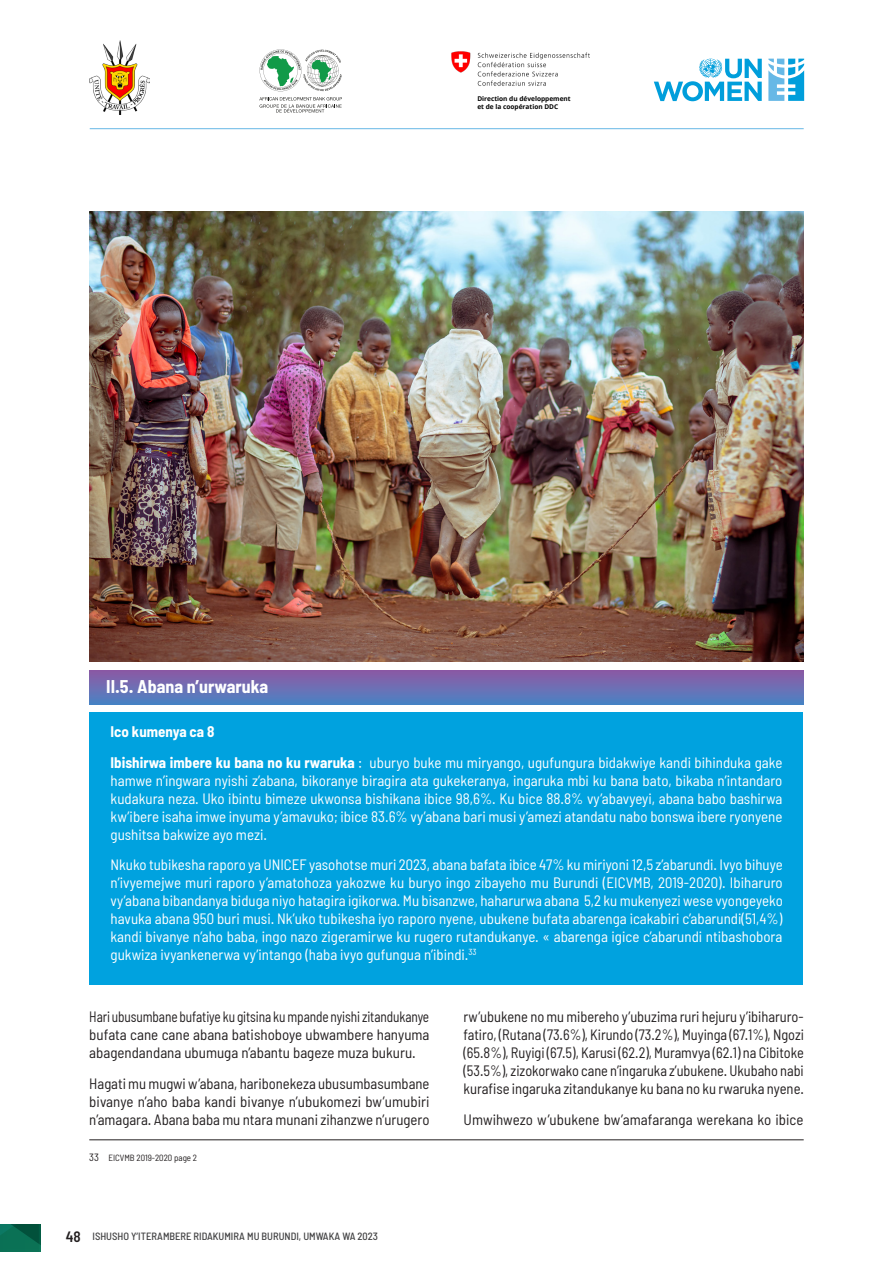
<style>
.page{position:relative;width:893px;height:1263px;background:#fff}
.page>*{position:absolute;margin:0;border:0;box-sizing:border-box;transform-origin:0 0}
.TABLE_HEADER_2{font:700 semi-condensed 18px "Barlow";color:#fff}
.t1{font:semi-condensed 15px/18px "Barlow";color:#fff;text-align:justify}
.t2{font:semi-condensed 15px/18px "Barlow";color:#231f20;text-align:justify}
.t3{font:semi-condensed 15px/18px "Barlow";color:#231f20;text-align:justify;scale:.89 1}
.t4{font:700 semi-condensed 15px "Barlow";color:#fff}
.t5{font:500 semi-condensed 10.5px "Barlow";color:#414142}
.FOOTNOTE{font:semi-condensed 9px "Barlow";color:#231f20}
.t6{font:700 6.6px/8.7px "Open Sans";color:#000}
.s1{font-weight:700}
.s2{font-size:10.5px}
.s3{font-weight:600;font-size:15px;color:#231f20}
</style>
<div class="page">
<svg style="left:0;top:1224px;width:40px;height:27px"></svg>
<img style="left:451px;top:51px;width:139px;height:35px">
<svg style="left:259px;top:97px;width:83px;height:16px"></svg>
<svg style="left:260px;top:49px;width:82px;height:42px"></svg>
<img style="left:90px;top:41px;width:60px;height:74px">
<svg style="left:654px;top:58px;width:108px;height:43px"></svg>
<svg style="left:768px;top:59px;width:36px;height:42px"></svg>
<hr style="left:90px;top:128px;width:714px;height:1px;background:#66b8e6">
<div style="left:89px;top:712px;width:714px;height:272px;background:#00a2df"></div>
<div style="left:89px;top:670px;width:715px;height:34px;background:linear-gradient(to bottom,#8e59a4,#4e81c2)"></div>
<img style="left:89px;top:211px;width:715px;height:450px">
<hr style="left:89px;top:1139px;width:715px;height:1px;background:#231f20">
<p class="t6" style="left:477px;top:94px;width:95px">Direction du développement et de la coopération DDC</p>
<p class="TABLE_HEADER_2" style="left:106px;top:676px;width:163px">II.5. Abana n’urwaruka</p>
<p class="t4" style="left:111px;top:722px;width:106px">Ico kumenya ca 8</p>
<p class="t1" style="left:111px;top:753px;width:673px"><span class="s1">Ibishirwa imbere ku bana no ku rwaruka</span> : uburyo buke mu miryango, ugufungura bidakwiye kandi bihinduka gake hamwe n’ingwara nyishi z’abana, bikoranye biragira ata gukekeranya, ingaruka mbi ku bana bato, bikaba n’intandaro kudakura neza. Uko ibintu bimeze ukwonsa bishikana ibice 98,6%. Ku bice 88.8% vy’abavyeyi, abana babo bashirwa kw’ibere isaha imwe inyuma y’amavuko; ibice 83.6% vy’abana bari musi y’amezi atandatu nabo bonswa ibere ryonyene gushitsa bakwize ayo mezi.</p>
<p class="t1" style="left:111px;top:855px;width:674px">Nkuko tubikesha raporo ya UNICEF yasohotse muri 2023, abana bafata ibice 47% ku miriyoni 12,5 z’abarundi. Ivyo bihuye n’ivyemejwe muri raporo y’amatohoza yakozwe ku buryo ingo zibayeho mu Burundi (EICVMB, 2019-2020). Ibiharuro vy’abana bibandanya biduga niyo hatagira igikorwa. Mu bisanzwe, haharurwa abana 5,2 ku mukenyezi wese vyongeyeko havuka abana 950 buri musi. Nk’uko tubikesha iyo raporo nyene, ubukene bufata abarenga icakabiri c’abarundi(51,4%) kandi bivanye n’aho baba, ingo nazo zigeramirwe ku rugero rutandukanye. « abarenga igice c’abarundi ntibashobora gukwiza ivyankenerwa vy’intango (haba ivyo gufungua n’ibindi.<sup>33</sup></p>
<p class="t3" style="left:89px;top:1007px;width:384px">Hari ubusumbane bufatiye ku gitsina ku mpande nyishi zitandukanye bufata cane cane abana batishoboye ubwambere hanyuma abagendandana ubumuga n’abantu bageze muza bukuru.</p>
<p class="t2" style="left:89px;top:1074px;width:342px">Hagati mu mugwi w’abana, haribonekeza ubusumbasumbane bivanye n’aho baba kandi bivanye n’ubukomezi bw’umubiri n’amagara. Abana baba mu ntara munani zihanzwe n’urugero</p>
<p class="FOOTNOTE" style="left:89px;top:1152px;width:109px"><span class="s2">33</span> EICVMB 2019-2020 page 2</p>
<p class="t5" style="left:66px;top:1230px;width:314px"><span class="s3">48</span> ISHUSHO Y’ITERAMBERE RIDAKUMIRA MU BURUNDI, UMWAKA WA 2023</p>
<p class="t2" style="left:463px;top:1007px;width:342px">rw’ubukene no mu mibereho y’ubuzima ruri hejuru y’ibiharuro&shy;fatiro, (Rutana (73.6%), Kirundo (73.2%), Muyinga (67.1%), Ngozi (65.8%), Ruyigi (67.5), Karusi (62.2), Muramvya (62.1) na Cibitoke (53.5%), zizokorwako cane n’ingaruka z’ubukene. Ukubaho nabi kurafise ingaruka zitandukanye ku bana no ku rwaruka nyene.</p>
<p class="t2" style="left:463px;top:1110px;width:342px">Umwihwezo w’ubukene bw’amafaranga werekana ko ibice</p>
</div>
